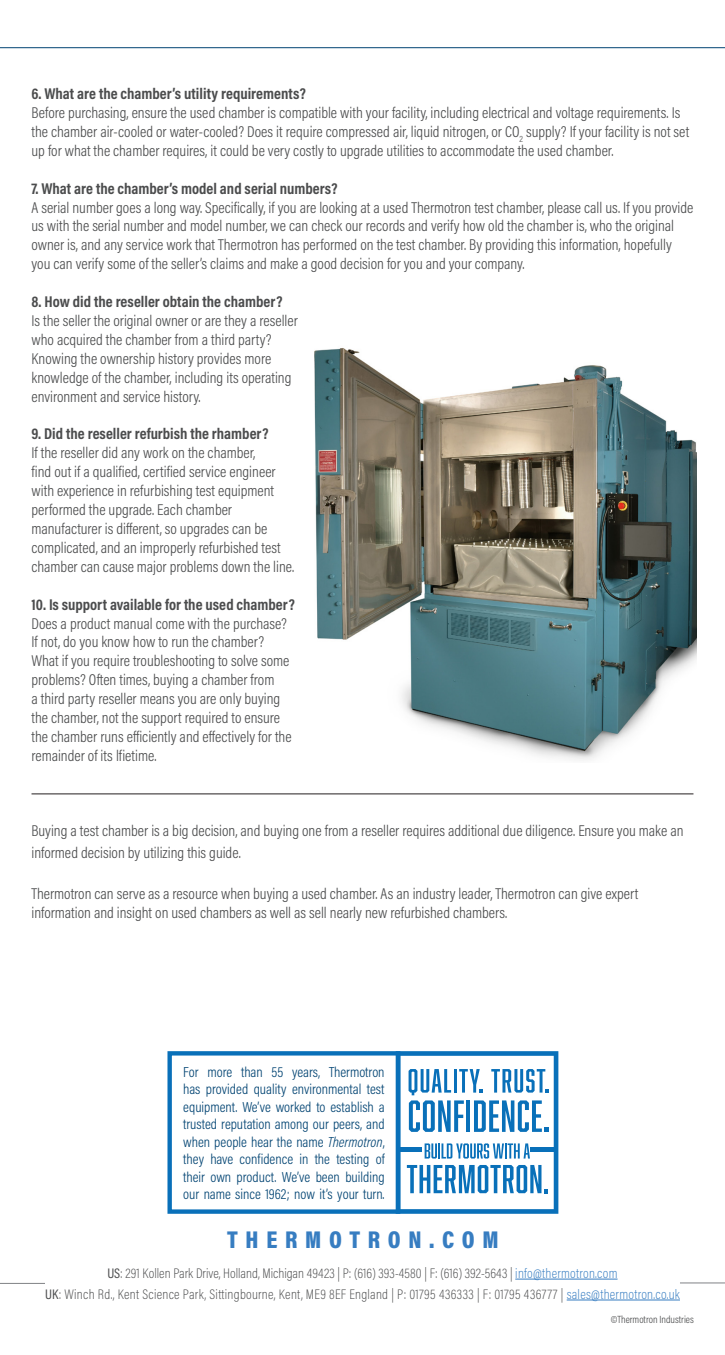
<style>
.page{position:relative;width:725px;height:1355px;background:#fff}
.page>*{position:absolute;margin:0;border:0;box-sizing:border-box;transform-origin:0 0}
.body{font:900 24.5px "Acumin Pro Cond";letter-spacing:.315em;color:#377dc1}
.subhead{font:300 15.75px/18.9px "Acumin Pro Cond";color:#4b4c4d}
.body-2{font:300 14.53px/17.5px "Acumin Pro Cond";color:#004372;text-align:justify}
.body-3{font:200 14px "Acumin Pro Cond";letter-spacing:.02em;color:#4b4c4d}
.body-4{font:300 10.5px "Acumin Pro Cond";color:#4b4c4d}
.s1{font-weight:700}
.s2{font-style:italic}
.s3{font-weight:400}
.s4{color:#377dc1}
</style>
<div class="page">
<div style="left:167px;top:1051px;width:233px;height:162px;background:#fff;border:4px solid #0970b9"></div>
<svg style="left:395px;top:1051px;width:163px;height:162px"></svg>
<hr style="left:515px;top:1278px;width:102px;height:1px;background:#377dc1">
<hr style="left:566px;top:1299px;width:114px;height:1px;background:#377dc1">
<hr style="left:680px;top:1282px;width:44px;height:1px;background:#808285">
<hr style="left:0;top:1283px;width:45px;height:1px;background:#808285">
<hr style="left:32px;top:793px;width:661px;height:1px;background:#231f20">
<img style="left:314px;top:348px;width:382px;height:412px">
<hr style="left:0;top:47px;width:724px;height:1px;background:#004372">
<p class="subhead" style="left:32px;top:84px;width:659px"><span class="s1">6. What are the chamber’s utility requirements?<br></span>Before purchasing, ensure the used chamber is compatible with your facility, including electrical and voltage requirements. Is the chamber air-cooled or water-cooled? Does it require compressed air, liquid nitrogen, or CO<sub>2</sub> supply? If your facility is not set up for what the chamber requires, it could be very costly to upgrade utilities to accommodate the used chamber.</p>
<p class="subhead" style="left:32px;top:178px;width:663px"><span class="s1">7. What are the chamber’s model and serial numbers?<br></span>A serial number goes a long way. Specifically, if you are looking at a used Thermotron test chamber, please call us. If you provide us with the serial number and model number, we can check our records and verify how old the chamber is, who the original owner is, and any service work that Thermotron has performed on the test chamber. By providing this information, hopefully you can verify some of the seller’s claims and make a good decision for you and your company.</p>
<p class="subhead" style="left:32px;top:292px;width:268px"><span class="s1">8. How did the reseller obtain the chamber?<br></span>Is the seller the original owner or are they a reseller who acquired the chamber from a third party?<br>Knowing the ownership history provides more knowledge of the chamber, including its operating environment and service history.</p>
<p class="subhead" style="left:32px;top:424px;width:264px"><span class="s1">9. Did the reseller refurbish the rhamber?<br></span>If the reseller did any work on the chamber,<br>find out if a qualified, certified service engineer with experience in refurbishing test equipment performed the upgrade. Each chamber manufacturer is different, so upgrades can be complicated, and an improperly refurbished test chamber can cause major problems down the line.</p>
<p class="subhead" style="left:32px;top:594px;width:265px"><span class="s1">10. Is support available for the used chamber?<br></span>Does a product manual come with the purchase?<br>If not, do you know how to run the chamber?<br>What if you require troubleshooting to solve some problems? Often times, buying a chamber from<br>a third party reseller means you are only buying the chamber, not the support required to ensure the chamber runs efficiently and effectively for the remainder of its lfietime.</p>
<p class="subhead" style="left:32px;top:820px;width:653px;line-height:21.9px">Buying a test chamber is a big decision, and buying one from a reseller requires additional due diligence. Ensure you make an informed decision by utilizing this guide.</p>
<p class="subhead" style="left:32px;top:884px;width:608px">Thermotron can serve as a resource when buying a used chamber. As an industry leader, Thermotron can give expert information and insight on used chambers as well as sell nearly new refurbished chambers.</p>
<p class="body-2" style="left:183px;top:1062px;width:203px">For more than 55 years, Thermotron has provided quality environmental test equipment. We’ve worked to establish a trusted reputation among our peers, and when people hear the name <span class="s2">Thermotron</span>, they have confidence in the testing of their own product. We’ve been building our name since 1962; now it’s your turn.</p>
<p class="body" style="left:227px;top:1223px;width:273px">THERMOTRON.COM</p>
<p class="body-3" style="left:107px;top:1263px;width:511px"><span class="s3">US</span>: 291 Kollen Park Drive, Holland, Michigan 49423 | P: (616) 393-4580 | F: (616) 392-5643 | <span class="s4">info@thermotron.com</span></p>
<p class="body-3" style="left:45px;top:1284px;width:636px"><span class="s3">UK</span>: Winch Rd., Kent Science Park, Sittingbourne, Kent, ME9 8EF England | P: 01795 436333 | F: 01795 436777 | <span class="s4">sales@thermotron.co.uk</span></p>
<p class="body-4" style="left:610px;top:1313px;width:85px">©Thermotron Industries</p>
</div>
